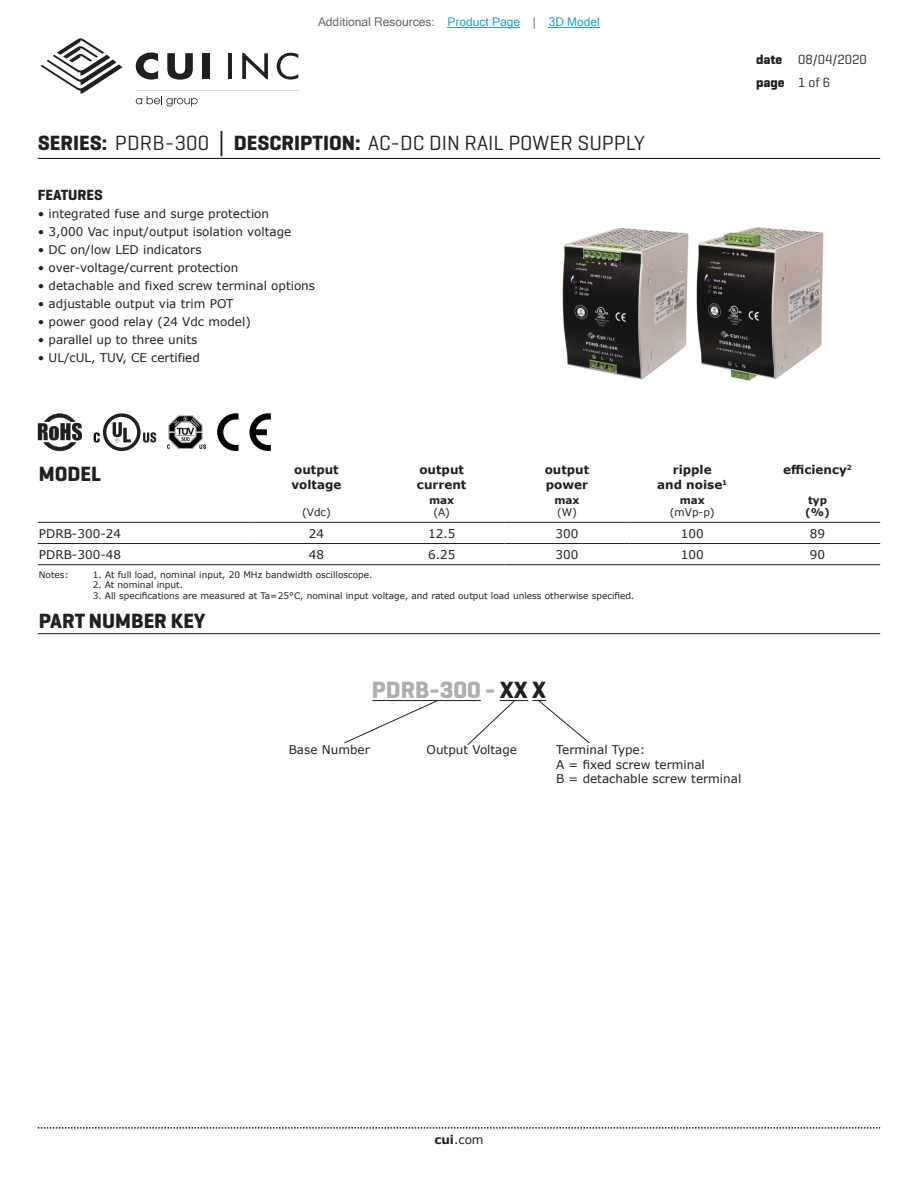
<style>
.page{position:relative;width:918px;height:1188px;background:#fff}
.page>*{position:absolute;margin:0;border:0;box-sizing:border-box;transform-origin:0 0}
.t1{font:700 24px "Geogrotesque";color:#adaeb2}
.t2{font:21px "Geogrotesque";color:#231f20}
.t3{font:700 21px "Geogrotesque";color:#231f20}
.t4{font:700 15px "Geogrotesque";color:#231f20}
.t5{font:13.5px/22.5px "Geogrotesque";color:#231f20}
.t6{font:12px/14.4px "Verdana";color:#231f20}
.t7{font:700 12px/14.4px "Verdana";color:#231f20}
.t8{font:12px "Microsoft Sans Serif";color:#63676b}
.t9{font:10.5px "Verdana";color:#231f20}
.t10{font:700 10.5px/12.6px "Verdana";color:#231f20}
.t11{font:9px "Verdana";color:#231f20}
.s1{color:#23a4c6}
.s2{font-weight:700}
.s3{font-family:"Verdana";font-weight:700}
.s4{color:#231f20}
</style>
<div class="page">
<svg style="left:38px;top:1127px;width:842px;height:2px"></svg>
<hr style="left:38px;top:158px;width:842px;height:1px;background:#231f20">
<svg style="left:40px;top:38px;width:82px;height:56px"></svg>
<hr style="left:228px;top:53px;width:4px;height:26px;background:#231f20">
<svg style="left:242px;top:53px;width:26px;height:26px"></svg>
<svg style="left:277px;top:53px;width:21px;height:27px"></svg>
<svg style="left:136px;top:52px;width:22px;height:28px"></svg>
<svg style="left:167px;top:53px;width:26px;height:27px"></svg>
<div style="left:202px;top:53px;width:8px;height:26px;background:#231f20"></div>
<svg style="left:136px;top:96px;width:62px;height:11px"></svg>
<hr style="left:136px;top:90px;width:162px;height:1px;background:#231f20">
<hr style="left:38px;top:522px;width:216px;height:1px;background:#231f20">
<hr style="left:254px;top:522px;width:125px;height:1px;background:#231f20">
<hr style="left:379px;top:522px;width:125px;height:1px;background:#231f20">
<hr style="left:504px;top:522px;width:126px;height:1px;background:#231f20">
<hr style="left:630px;top:522px;width:125px;height:1px;background:#231f20">
<hr style="left:755px;top:522px;width:125px;height:1px;background:#231f20">
<hr style="left:38px;top:543px;width:216px;height:1px;background:#231f20">
<hr style="left:254px;top:543px;width:125px;height:1px;background:#231f20">
<hr style="left:379px;top:543px;width:125px;height:1px;background:#231f20">
<hr style="left:504px;top:543px;width:126px;height:1px;background:#231f20">
<hr style="left:630px;top:543px;width:125px;height:1px;background:#231f20">
<hr style="left:755px;top:543px;width:125px;height:1px;background:#231f20">
<hr style="left:38px;top:564px;width:216px;height:1px;background:#231f20">
<hr style="left:254px;top:564px;width:125px;height:1px;background:#231f20">
<hr style="left:379px;top:564px;width:125px;height:1px;background:#231f20">
<hr style="left:504px;top:564px;width:126px;height:1px;background:#231f20">
<hr style="left:630px;top:564px;width:125px;height:1px;background:#231f20">
<hr style="left:755px;top:564px;width:125px;height:1px;background:#231f20">
<img style="left:562px;top:227px;width:262px;height:154px">
<hr style="left:38px;top:633px;width:842px;height:1px;background:#231f20">
<hr style="left:372px;top:700px;width:109px;height:1px;background:#231f20">
<svg style="left:344px;top:700px;width:95px;height:44px"></svg>
<svg style="left:467px;top:700px;width:123px;height:45px"></svg>
<svg style="left:94px;top:413px;width:62px;height:38px"></svg>
<svg style="left:38px;top:413px;width:44px;height:38px"></svg>
<img style="left:168px;top:415px;width:38px;height:34px">
<svg style="left:217px;top:413px;width:54px;height:38px"></svg>
<hr style="left:448px;top:27px;width:72px;height:1px;background:#23a4c6">
<hr style="left:549px;top:27px;width:51px;height:1px;background:#23a4c6">
<p class="t8" style="left:318px;top:15px;width:283px">Additional Resources: <span class="s1">Product Page</span> | <span class="s1">3D Model</span></p>
<h2 class="t2" style="left:38px;top:130px;width:609px"><span class="s2">SERIES:</span> PDRB-300 <span class="s3">│</span> <span class="s2">DESCRIPTION:</span> AC-DC DIN RAIL POWER SUPPLY</h2>
<p class="t4" style="left:38px;top:186px;width:67px">FEATURES</p>
<p class="t6" style="left:38px;top:207px;width:233px">• integrated fuse and surge protection</p>
<p class="t6" style="left:38px;top:225px;width:255px">• 3,000 Vac input/output isolation voltage</p>
<p class="t6" style="left:38px;top:243px;width:165px">• DC on/low LED indicators</p>
<p class="t6" style="left:38px;top:261px;width:202px">• over-voltage/current protection</p>
<p class="t6" style="left:38px;top:279px;width:279px">• detachable and fixed screw terminal options</p>
<p class="t6" style="left:38px;top:297px;width:197px">• adjustable output via trim POT</p>
<p class="t6" style="left:38px;top:315px;width:214px">• power good relay (24 Vdc model)</p>
<p class="t6" style="left:38px;top:333px;width:161px">• parallel up to three units</p>
<p class="t6" style="left:38px;top:351px;width:164px">• UL/cUL, TUV, CE certified</p>
<p class="t5" style="left:756px;top:48px;width:112px"><span class="s2">date</span> 08/04/2020 <span class="s2">page</span> 1 of 6</p>
<h2 class="t3" style="left:39px;top:461px;width:64px">MODEL</h2>
<p class="t7" style="left:291px;top:462px;width:51px">output voltage</p>
<p class="t7" style="left:417px;top:462px;width:51px">output current</p>
<p class="t7" style="left:545px;top:462px;width:46px">output power</p>
<p class="t7" style="left:657px;top:462px;width:72px;text-align:center">ripple<br>and noise<sup>1</sup></p>
<p class="t7" style="left:783px;top:462px;width:70px">efficiency<sup>2</sup></p>
<p class="t9" style="left:302px;top:505px;width:30px">(Vdc)</p>
<p class="t10" style="left:805px;top:493px;width:26px">typ (%)</p>
<p class="t10" style="left:429px;top:493px;width:27px">max</p>
<p class="t9" style="left:433px;top:505px;width:18px">(A)</p>
<p class="t10" style="left:554px;top:493px;width:27px">max</p>
<p class="t9" style="left:557px;top:505px;width:21px">(W)</p>
<p class="t10" style="left:680px;top:493px;width:27px">max</p>
<p class="t9" style="left:670px;top:505px;width:46px">(mVp-p)</p>
<p class="t6" style="left:39px;top:526px;width:84px">PDRB-300-24</p>
<p class="t6" style="left:309px;top:526px;width:17px">24</p>
<p class="t6" style="left:428px;top:526px;width:29px">12.5</p>
<p class="t6" style="left:556px;top:526px;width:24px">300</p>
<p class="t6" style="left:681px;top:526px;width:24px">100</p>
<p class="t6" style="left:810px;top:526px;width:17px">89</p>
<p class="t6" style="left:39px;top:547px;width:84px">PDRB-300-48</p>
<p class="t6" style="left:309px;top:547px;width:17px">48</p>
<p class="t6" style="left:428px;top:547px;width:29px">6.25</p>
<p class="t6" style="left:556px;top:547px;width:24px">300</p>
<p class="t6" style="left:681px;top:547px;width:24px">100</p>
<p class="t6" style="left:810px;top:547px;width:17px">90</p>
<p class="t11" style="left:39px;top:568px;width:31px">Notes:</p>
<p class="t11" style="left:93px;top:568px;width:281px">1. At full load, nominal input, 20 MHz bandwidth oscilloscope.</p>
<p class="t11" style="left:93px;top:579px;width:92px">2. At nominal input.</p>
<p class="t11" style="left:93px;top:590px;width:543px">3. All specifications are measured at Ta=25°C, nominal input voltage, and rated output load unless otherwise specified.</p>
<h2 class="t3" style="left:39px;top:607px;width:168px">PART NUMBER KEY</h2>
<h1 class="t1" style="left:372px;top:675px;width:176px">PDRB-300 - <span class="s4">XX X</span></h1>
<p class="t6" style="left:289px;top:743px;width:83px">Base Number</p>
<p class="t6" style="left:427px;top:743px;width:92px">Output Voltage</p>
<p class="t6" style="left:556px;top:743px;width:187px">Terminal Type:<br>A = fixed screw terminal<br>B = detachable screw terminal</p>
<p class="t6" style="left:434px;top:1132px;width:51px"><span class="s2">cui</span>.com</p>
</div>
